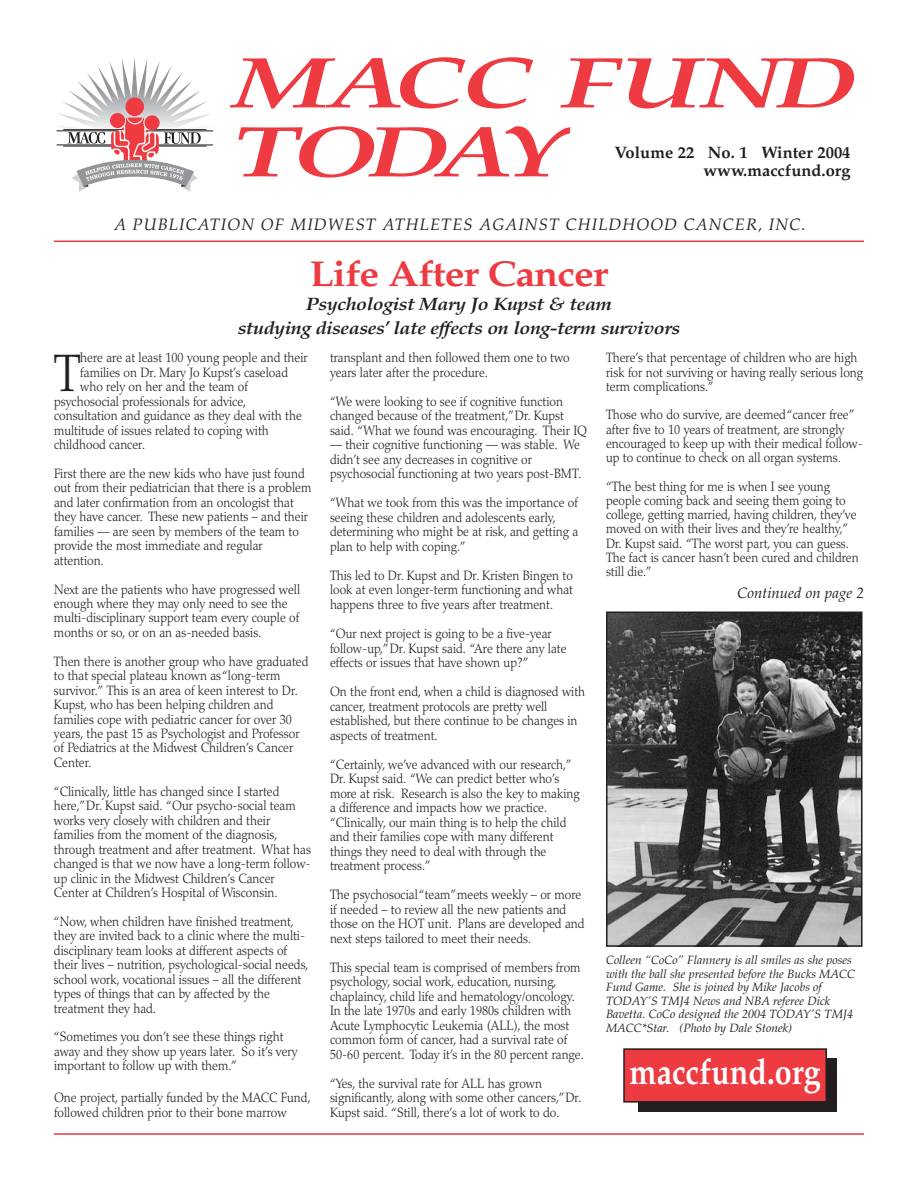
<style>
.page{position:relative;width:918px;height:1188px;background:#fff}
.page>*{position:absolute;margin:0;border:0;box-sizing:border-box;transform-origin:0 0}
.t1{font:italic 700 72px/69px "Palatino";letter-spacing:-.045em;color:#ee3a41;scale:1.45 1}
.t2{font:300 52.5px "Palatino";color:#231f20;scale:.9 1}
.t3{font:700 36px "Palatino";letter-spacing:-.025em;color:#ee3a41;scale:1.1 1}
.t4{font:700 36px "Palatino";color:#fff;scale:.85 1}
.t5{font:italic 700 18px/24px "Palatino";letter-spacing:-.025em;color:#231f20;text-align:center;scale:1.1 1}
.t6{font:italic 16.5px "Palatino";letter-spacing:.065em;color:#231f20}
.t7{font:700 16.5px/18px "Palatino";color:#231f20;text-align:right}
.t8{font:italic 15px "Palatino";color:#231f20}
.t9{font:300 13.5px/14.5px "Palatino";color:#231f20;scale:.9 1}
.t10{font:italic 12px/13.5px "Palatino";color:#231f20}
</style>
<div class="page">
<hr style="left:54px;top:1133px;width:810px;height:2px;background:#ee3a41">
<hr style="left:54px;top:241px;width:810px;height:1px;background:#ee3a41">
<svg style="left:56px;top:57px;width:158px;height:135px"></svg>
<img style="left:609px;top:615px;width:251px;height:329px">
<div style="left:606px;top:612px;width:257px;height:335px;border:2px solid #231f20"></div>
<div style="left:639px;top:1058px;width:198px;height:54px;background:#231f20"></div>
<div style="left:624px;top:1049px;width:202px;height:53px;background:#ee3a41"></div>
<div style="left:623px;top:1048px;width:204px;height:55px;border:2px solid #231f20"></div>
<h1 class="t1" style="left:232px;top:57px;width:432px">MACC FUND<br>TODAY</h1>
<p class="t7" style="left:615px;top:145px;width:237px">Volume 22 No. 1 Winter 2004 www.maccfund.org</p>
<p class="t6" style="left:115px;top:217px;width:692px">A PUBLICATION OF MIDWEST ATHLETES AGAINST CHILDHOOD CANCER, INC.</p>
<h3 class="t3" style="left:310px;top:260px;width:273px">Life After Cancer</h3>
<h3 class="t5" style="left:238px;top:294px;width:404px">Psychologist Mary Jo Kupst &amp; team<br>studying diseases’ late effects on long-term survivors</h3>
<h2 class="t2" style="left:54px;top:353px;width:31px">T</h2>
<p class="t9" style="left:80px;top:352px;width:254px">here are at least 100 young people and their</p>
<p class="t9" style="left:80px;top:366px;width:232px">families on Dr. Mary Jo Kupst’s caseload</p>
<p class="t9" style="left:80px;top:381px;width:188px">who rely on her and the team of</p>
<p class="t9" style="left:54px;top:395px;width:215px">psychosocial professionals for advice,</p>
<p class="t9" style="left:54px;top:410px;width:277px">consultation and guidance as they deal with the</p>
<p class="t9" style="left:54px;top:424px;width:240px">multitude of issues related to coping with</p>
<p class="t9" style="left:54px;top:439px;width:103px">childhood cancer.</p>
<p class="t9" style="left:54px;top:468px;width:288px">First there are the new kids who have just found out from their pediatrician that there is a problem and later confirmation from an oncologist that they have cancer. These new patients – and their families — are seen by members of the team to provide the most immediate and regular attention.</p>
<p class="t9" style="left:54px;top:583px;width:275px">Next are the patients who have progressed well enough where they may only need to see the multi-disciplinary support team every couple of months or so, or on an as-needed basis.</p>
<p class="t9" style="left:54px;top:655px;width:284px">Then there is another group who have graduated to that special plateau known as “long-term survivor.” This is an area of keen interest to Dr.<br>Kupst, who has been helping children and families cope with pediatric cancer for over 30 years, the past 15 as Psychologist and Professor of Pediatrics at the Midwest Children’s Cancer Center.</p>
<p class="t9" style="left:54px;top:786px;width:287px">“Clinically, little has changed since I started here,”Dr. Kupst said. “Our psycho-social team works very closely with children and their families from the moment of the diagnosis, through treatment and after treatment. What has changed is that we now have a long-term follow&shy;up clinic in the Midwest Children’s Cancer Center at Children’s Hospital of Wisconsin.</p>
<p class="t9" style="left:54px;top:916px;width:284px">“Now, when children have finished treatment, they are invited back to a clinic where the multi&shy;disciplinary team looks at different aspects of their lives – nutrition, psychological-social needs, school work, vocational issues – all the different types of things that can by affected by the treatment they had.</p>
<p class="t9" style="left:54px;top:1031px;width:272px">“Sometimes you don’t see these things right away and they show up years later. So it’s very important to follow up with them.”</p>
<p class="t9" style="left:54px;top:1092px;width:287px">One project, partially funded by the MACC Fund, followed children prior to their bone marrow</p>
<p class="t9" style="left:330px;top:352px;width:268px">transplant and then followed them one to two years later after the procedure.</p>
<p class="t9" style="left:330px;top:396px;width:287px">“We were looking to see if cognitive function changed because of the treatment,”Dr. Kupst said. “What we found was encouraging. Their IQ</p>
<p class="t9" style="left:330px;top:439px;width:281px">— their cognitive functioning — was stable. We didn’t see any decreases in cognitive or psychosocial functioning at two years post-BMT.</p>
<p class="t9" style="left:330px;top:497px;width:277px">“What we took from this was the importance of seeing these children and adolescents early, determining who might be at risk, and getting a plan to help with coping.”</p>
<p class="t9" style="left:330px;top:570px;width:272px;text-align:justify">This led to Dr. Kupst and Dr. Kristen Bingen to look at even longer-term functioning and what happens three to five years after treatment.</p>
<p class="t9" style="left:330px;top:628px;width:264px">“Our next project is going to be a five-year follow-up,”Dr. Kupst said. “Are there any late effects or issues that have shown up?”</p>
<p class="t9" style="left:330px;top:686px;width:285px">On the front end, when a child is diagnosed with cancer, treatment protocols are pretty well established, but there continue to be changes in aspects of treatment.</p>
<p class="t9" style="left:330px;top:758px;width:279px">“Certainly, we’ve advanced with our research,” Dr. Kupst said. “We can predict better who’s more at risk. Research is also the key to making a difference and impacts how we practice. “Clinically, our main thing is to help the child and their families cope with many different things they need to deal with through the treatment process.”</p>
<p class="t9" style="left:330px;top:889px;width:284px">The psychosocial “team”meets weekly – or more if needed – to review all the new patients and those on the HOT unit. Plans are developed and next steps tailored to meet their needs.</p>
<p class="t9" style="left:330px;top:961px;width:284px">This special team is comprised of members from psychology, social work, education, nursing, chaplaincy, child life and hematology/oncology.<br>In the late 1970s and early 1980s children with Acute Lymphocytic Leukemia (ALL), the most common form of cancer, had a survival rate of 50-60 percent. Today it’s in the 80 percent range.</p>
<p class="t9" style="left:330px;top:1077px;width:281px">“Yes, the survival rate for ALL has grown significantly, along with some other cancers,”Dr.<br>Kupst said. “Still, there’s a lot of work to do.</p>
<p class="t9" style="left:606px;top:352px;width:287px">There’s that percentage of children who are high risk for not surviving or having really serious long term complications.”</p>
<p class="t9" style="left:606px;top:409px;width:287px">Those who do survive, are deemed “cancer free” after five to 10 years of treatment, are strongly encouraged to keep up with their medical follow&shy;up to continue to check on all organ systems.</p>
<p class="t9" style="left:606px;top:480px;width:282px">“The best thing for me is when I see young people coming back and seeing them going to college, getting married, having children, they’ve moved on with their lives and they’re healthy,” Dr. Kupst said. “The worst part, you can guess.<br>The fact is cancer hasn’t been cured and children still die.”</p>
<p class="t8" style="left:737px;top:587px;width:128px">Continued on page 2</p>
<p class="t10" style="left:606px;top:955px;width:251px">Colleen “CoCo” Flannery is all smiles as she poses with the ball she presented before the Bucks MACC Fund Game. She is joined by Mike Jacobs of TODAY’S TMJ4 News and NBA referee Dick Bavetta. CoCo designed the 2004 TODAY’S TMJ4<br>MACC*Star. (Photo by Dale Stonek)</p>
<h3 class="t4" style="left:630px;top:1058px;width:226px">maccfund.org</h3>
</div>
